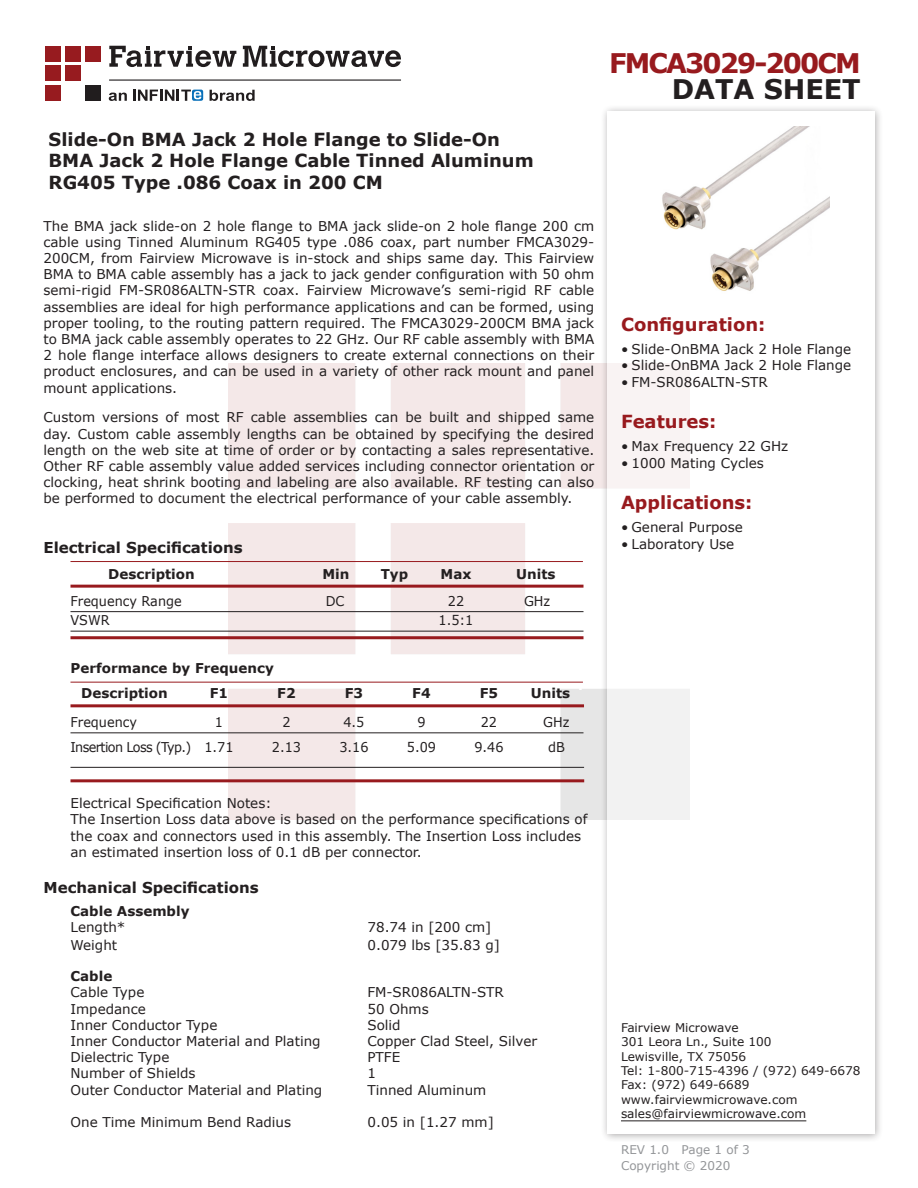
<style>
.page{position:relative;width:918px;height:1188px;background:#fff}
.page>*{position:absolute;margin:0;border:0;box-sizing:border-box;transform-origin:0 0}
.FM{font:700 27px "Verdana";letter-spacing:-.07em;color:#981a1e}
.t1{font:700 27px "Verdana";color:#231f20}
.Web_Description_Para{font:700 18px/21.6px "Verdana";color:#231f20}
.Head1{font:700 18px "Verdana";color:#981a1e}
.Applications_Header{font:700 18px "Verdana";color:#981a1e}
.Head1-2{font:700 15px "Verdana";color:#231f20}
.MarketingDescription{font:13.5px/16.2px "Verdana";color:#231f20;text-align:justify}
.Specs_Para{font:13.5px/16.2px "Verdana";color:#231f20}
.Table_Body_Frequency{font:13.5px "Verdana";color:#231f20;scale:.95 1}
.Table-Body{font:13.5px "Verdana";color:#231f20;scale:.95 1}
.Table_Header_Frequen{font:700 13.5px "Verdana";color:#231f20}
.Table-Header{font:700 13.5px "Verdana";color:#231f20}
.Table_Body_Frequency-2{font:13.5px "Verdana";letter-spacing:-.05em;color:#231f20;scale:.95 1}
.Head2{font:700 13.5px "Verdana";color:#231f20}
.Head3{font:700 13.5px "Verdana";color:#231f20}
.Head1-3{font:700 13.5px "Verdana";color:#fff}
.FM_Info{font:12px "Verdana";color:#231f20}
.REV_Info{font:12px "Verdana";color:#939598}
</style>
<div class="page">
<img style="left:228px;top:364px;width:372px;height:456px">
<div style="left:45px;top:46px;width:16px;height:15px;background:#971b1f"></div>
<div style="left:65px;top:66px;width:16px;height:15px;background:#971b1f"></div>
<div style="left:85px;top:85px;width:16px;height:16px;background:#211d1e"></div>
<div style="left:45px;top:85px;width:16px;height:16px;background:#971b1f"></div>
<div style="left:85px;top:46px;width:16px;height:15px;background:#971b1f"></div>
<div style="left:45px;top:66px;width:16px;height:15px;background:#971b1f"></div>
<div style="left:65px;top:46px;width:16px;height:15px;background:#971b1f"></div>
<svg style="left:109px;top:46px;width:292px;height:21px"></svg>
<svg style="left:192px;top:90px;width:11px;height:11px"></svg>
<svg style="left:133px;top:90px;width:68px;height:11px"></svg>
<svg style="left:210px;top:90px;width:45px;height:11px"></svg>
<svg style="left:109px;top:93px;width:18px;height:8px"></svg>
<hr style="left:109px;top:80px;width:292px;height:1px;background:#211d1e">
<div style="left:600px;top:104px;width:284px;height:1039px;background:#231f20;opacity:.75"></div>
<div style="left:608px;top:111px;width:267px;height:1023px;background:#fff"></div>
<hr style="left:70px;top:561px;width:513px;height:1px;background:#981a1e">
<hr style="left:70px;top:585px;width:514px;height:3px;background:#981a1e">
<hr style="left:70px;top:611px;width:514px;height:1px;background:#231f20">
<hr style="left:70px;top:631px;width:514px;height:1px;background:#231f20">
<hr style="left:70px;top:636px;width:514px;height:3px;background:#981a1e">
<hr style="left:70px;top:682px;width:513px;height:1px;background:#981a1e">
<hr style="left:70px;top:704px;width:514px;height:3px;background:#981a1e">
<hr style="left:70px;top:733px;width:514px;height:1px;background:#231f20">
<hr style="left:70px;top:767px;width:514px;height:1px;background:#231f20">
<hr style="left:70px;top:779px;width:514px;height:3px;background:#981a1e">
<hr style="left:621px;top:1120px;width:185px;height:1px;background:#231f20">
<img style="left:662px;top:126px;width:168px;height:165px">
<p class="Web_Description_Para" style="left:49px;top:128px;width:487px">Slide-On BMA Jack 2 Hole Flange to Slide-On<br>BMA Jack 2 Hole Flange Cable Tinned Aluminum<br>RG405 Type .086 Coax in 200 CM</p>
<p class="MarketingDescription" style="left:44px;top:217px;width:552px">The BMA jack slide-on 2 hole flange to BMA jack slide-on 2 hole flange 200 cm cable using Tinned Aluminum RG405 type .086 coax, part number FMCA3029- 200CM, from Fairview Microwave is in-stock and ships same day. This Fairview BMA to BMA cable assembly has a jack to jack gender configuration with 50 ohm semi-rigid FM-SR086ALTN-STR coax. Fairview Microwave’s semi-rigid RF cable assemblies are ideal for high performance applications and can be formed, using proper tooling, to the routing pattern required. The FMCA3029-200CM BMA jack to BMA jack cable assembly operates to 22 GHz. Our RF cable assembly with BMA 2 hole flange interface allows designers to create external connections on their product enclosures, and can be used in a variety of other rack mount and panel mount applications.</p>
<p class="MarketingDescription" style="left:44px;top:409px;width:552px">Custom versions of most RF cable assemblies can be built and shipped same day. Custom cable assembly lengths can be obtained by specifying the desired length on the web site at time of order or by contacting a sales representative.<br>Other RF cable assembly value added services including connector orientation or clocking, heat shrink booting and labeling are also available. RF testing can also be performed to document the electrical performance of your cable assembly.</p>
<p class="Head1-2" style="left:44px;top:537px;width:201px">Electrical Specifications</p>
<p class="Table-Header" style="left:108px;top:564px;width:88px">Description</p>
<p class="Table-Header" style="left:322px;top:564px;width:29px">Min</p>
<p class="Table-Header" style="left:381px;top:564px;width:29px">Typ</p>
<p class="Table-Header" style="left:441px;top:564px;width:32px">Max</p>
<p class="Table-Header" style="left:516px;top:564px;width:41px">Units</p>
<p class="Table-Body" style="left:70px;top:591px;width:119px">Frequency Range</p>
<p class="Table-Body" style="left:326px;top:591px;width:21px">DC</p>
<p class="Table-Body" style="left:448px;top:591px;width:19px">22</p>
<p class="Table-Body" style="left:524px;top:591px;width:29px">GHz</p>
<p class="Table-Body" style="left:70px;top:611px;width:43px">VSWR</p>
<p class="Table-Body" style="left:439px;top:611px;width:38px">1.5:1</p>
<p class="Head2" style="left:70px;top:659px;width:205px">Performance by Frequency</p>
<p class="Head1-3" style="left:578px;top:675px;width:6px">.</p>
<p class="Table_Header_Frequen" style="left:81px;top:684px;width:88px">Description</p>
<p class="Table_Header_Frequen" style="left:210px;top:684px;width:20px">F1</p>
<p class="Table_Header_Frequen" style="left:277px;top:684px;width:20px">F2</p>
<p class="Table_Header_Frequen" style="left:345px;top:684px;width:20px">F3</p>
<p class="Table_Header_Frequen" style="left:412px;top:684px;width:20px">F4</p>
<p class="Table_Header_Frequen" style="left:480px;top:684px;width:20px">F5</p>
<p class="Table_Header_Frequen" style="left:531px;top:684px;width:41px">Units</p>
<p class="Table_Body_Frequency" style="left:70px;top:713px;width:72px">Frequency</p>
<p class="Table_Body_Frequency" style="left:215px;top:713px;width:10px">1</p>
<p class="Table_Body_Frequency" style="left:282px;top:713px;width:10px">2</p>
<p class="Table_Body_Frequency" style="left:344px;top:713px;width:24px">4.5</p>
<p class="Table_Body_Frequency" style="left:417px;top:713px;width:10px">9</p>
<p class="Table_Body_Frequency" style="left:481px;top:713px;width:19px">22</p>
<p class="Table_Body_Frequency" style="left:543px;top:713px;width:29px">GHz</p>
<p class="Table_Body_Frequency-2" style="left:70px;top:738px;width:173px">Insertion Loss (Typ.) 1.71</p>
<p class="Table_Body_Frequency" style="left:272px;top:738px;width:32px">2.13</p>
<p class="Table_Body_Frequency" style="left:339px;top:738px;width:32px">3.16</p>
<p class="Table_Body_Frequency" style="left:407px;top:738px;width:32px">5.09</p>
<p class="Table_Body_Frequency" style="left:474px;top:738px;width:32px">9.46</p>
<p class="Table_Body_Frequency" style="left:548px;top:738px;width:19px">dB</p>
<p class="Specs_Para" style="left:70px;top:795px;width:203px">Electrical Specification Notes:</p>
<p class="Specs_Para" style="left:70px;top:811px;width:518px">The Insertion Loss data above is based on the performance specifications of the coax and connectors used in this assembly. The Insertion Loss includes an estimated insertion loss of 0.1 dB per connector.</p>
<p class="Head1-2" style="left:44px;top:877px;width:217px">Mechanical Specifications</p>
<p class="Head3" style="left:70px;top:901px;width:121px">Cable Assembly</p>
<p class="Specs_Para" style="left:70px;top:919px;width:56px">Length*</p>
<p class="Specs_Para" style="left:368px;top:919px;width:125px">78.74 in [200 cm]</p>
<p class="Specs_Para" style="left:70px;top:937px;width:48px">Weight</p>
<p class="Specs_Para" style="left:368px;top:937px;width:134px">0.079 lbs [35.83 g]</p>
<p class="Head3" style="left:70px;top:967px;width:43px">Cable</p>
<p class="Specs_Para" style="left:70px;top:984px;width:75px">Cable Type</p>
<p class="Specs_Para" style="left:368px;top:984px;width:138px">FM-SR086ALTN-STR</p>
<p class="Specs_Para" style="left:70px;top:1000px;width:77px">Impedance</p>
<p class="Specs_Para" style="left:368px;top:1000px;width:63px">50 Ohms</p>
<p class="Specs_Para" style="left:70px;top:1017px;width:148px">Inner Conductor Type</p>
<p class="Specs_Para" style="left:368px;top:1017px;width:35px">Solid</p>
<p class="Specs_Para" style="left:70px;top:1033px;width:252px">Inner Conductor Material and Plating</p>
<p class="Specs_Para" style="left:368px;top:1033px;width:171px">Copper Clad Steel, Silver</p>
<p class="Specs_Para" style="left:70px;top:1049px;width:100px">Dielectric Type</p>
<p class="Specs_Para" style="left:368px;top:1049px;width:34px">PTFE</p>
<p class="Specs_Para" style="left:70px;top:1065px;width:127px">Number of Shields</p>
<p class="Specs_Para" style="left:368px;top:1065px;width:10px">1</p>
<p class="Specs_Para" style="left:70px;top:1081px;width:253px">Outer Conductor Material and Plating</p>
<p class="Specs_Para" style="left:368px;top:1081px;width:120px">Tinned Aluminum</p>
<p class="Specs_Para" style="left:70px;top:1114px;width:222px">One Time Minimum Bend Radius</p>
<p class="Specs_Para" style="left:368px;top:1114px;width:128px">0.05 in [1.27 mm]</p>
<p class="FM" style="left:609px;top:44px;width:253px">FMCA3029-200CM</p>
<p class="t1" style="left:672px;top:70px;width:191px">DATA SHEET</p>
<p class="Head1" style="left:621px;top:312px;width:146px">Configuration:</p>
<p class="MarketingDescription" style="left:621px;top:341px;width:232px">• Slide-OnBMA Jack 2 Hole Flange</p>
<p class="MarketingDescription" style="left:621px;top:357px;width:232px">• Slide-OnBMA Jack 2 Hole Flange</p>
<p class="MarketingDescription" style="left:621px;top:373px;width:148px">• FM-SR086ALTN-STR</p>
<p class="Head1" style="left:621px;top:409px;width:97px">Features:</p>
<p class="MarketingDescription" style="left:621px;top:438px;width:169px">• Max Frequency 22 GHz</p>
<p class="MarketingDescription" style="left:621px;top:454px;width:144px">• 1000 Mating Cycles</p>
<p class="Applications_Header" style="left:621px;top:490px;width:133px">Applications:</p>
<p class="MarketingDescription" style="left:621px;top:519px;width:123px">• General Purpose</p>
<p class="MarketingDescription" style="left:621px;top:535px;width:115px">• Laboratory Use</p>
<p class="FM_Info" style="left:621px;top:1019px;width:119px">Fairview Microwave</p>
<p class="FM_Info" style="left:621px;top:1034px;width:152px">301 Leora Ln., Suite 100</p>
<p class="FM_Info" style="left:621px;top:1048px;width:127px">Lewisville, TX 75056</p>
<p class="FM_Info" style="left:621px;top:1062px;width:241px">Tel: 1-800-715-4396 / (972) 649-6678</p>
<p class="FM_Info" style="left:621px;top:1077px;width:130px">Fax: (972) 649-6689</p>
<p class="FM_Info" style="left:621px;top:1091px;width:178px">www.fairviewmicrowave.com</p>
<p class="FM_Info" style="left:621px;top:1106px;width:187px">sales@fairviewmicrowave.com</p>
<p class="REV_Info" style="left:621px;top:1141px;width:130px">REV 1.0 Page 1 of 3</p>
<p class="REV_Info" style="left:621px;top:1157px;width:111px">Copyright © 2020</p>
</div>
